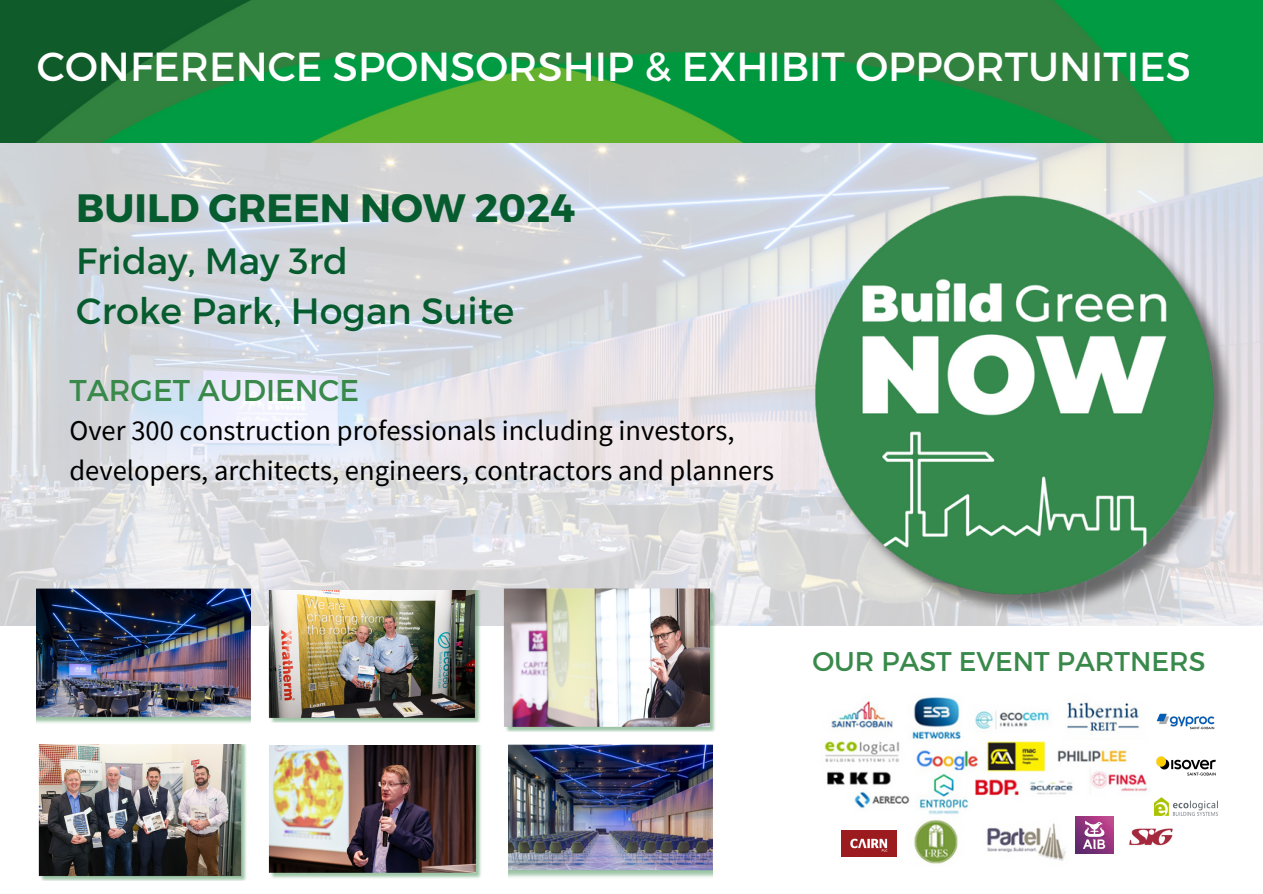
<style>
.page{position:relative;width:1263px;height:894px;background:#fff}
.page>*{position:absolute;margin:0;border:0;box-sizing:border-box;transform-origin:0 0}
.t1{font:40.5px "Montserrat";color:#fff}
.t2{font:700 39.45px "Montserrat";color:#075c2f}
.t3{font:36.6px/50.7px "Montserrat";color:#075c2f}
.t4{font:30px "Montserrat";color:#39894b}
.t5{font:28.5px/39.3px "Source Sans Pro";color:#000}
.t6{font:27px "Montserrat";color:#39894b}
</style>
<div class="page">
<img style="left:0;top:143px;width:1263px;height:482px">
<img style="left:502px;top:588px;width:218px;height:143px">
<img style="left:38px;top:744px;width:208px;height:136px">
<img style="left:0;top:0;width:1263px;height:143px">
<img style="left:824px;top:697px;width:323px;height:167px">
<img style="left:1076px;top:816px;width:37px;height:37px">
<img style="left:842px;top:830px;width:54px;height:25px">
<img style="left:1126px;top:822px;width:47px;height:25px">
<img style="left:266px;top:590px;width:219px;height:132px">
<img style="left:268px;top:745px;width:213px;height:133px">
<img style="left:787px;top:183px;width:476px;height:443px">
<img style="left:1156px;top:713px;width:59px;height:17px">
<img style="left:1156px;top:756px;width:60px;height:20px">
<img style="left:1154px;top:797px;width:63px;height:17px">
<img style="left:37px;top:588px;width:214px;height:135px">
<img style="left:508px;top:744px;width:205px;height:134px">
<p class="t1" style="left:37px;top:40px;width:1155px">CONFERENCE SPONSORSHIP &amp; EXHIBIT OPPORTUNITIES</p>
<p class="t2" style="left:76px;top:182px;width:500px">BUILD GREEN NOW 2024</p>
<p class="t3" style="left:76px;top:233px;width:440px">Friday, May 3rd<br>Croke Park, Hogan Suite</p>
<p class="t4" style="left:69px;top:370px;width:291px">TARGET AUDIENCE</p>
<p class="t5" style="left:69px;top:410px;width:706px">Over 300 construction professionals including investors, developers, architects, engineers, contractors and planners</p>
<p class="t6" style="left:812px;top:643px;width:395px">OUR PAST EVENT PARTNERS</p>
</div>
